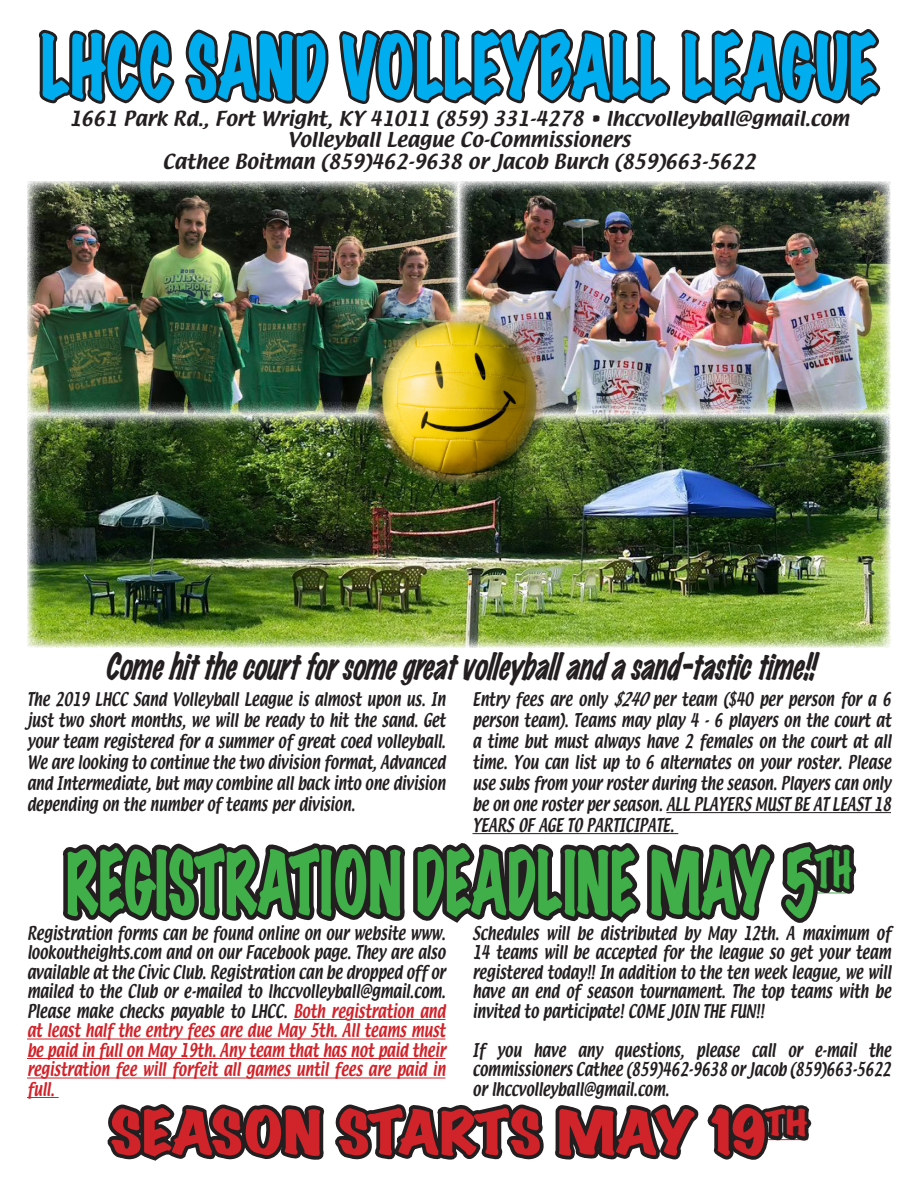
<style>
.page{position:relative;width:918px;height:1188px;background:#fff}
.page>*{position:absolute;margin:0;border:0;box-sizing:border-box;transform-origin:0 0}
.t1{font:78px "Marker Felt Wide";color:#40ae49;scale:.7 1}
.t2{font:78px "Marker Felt Wide";color:#00aeef;scale:.77 1}
.t3{font:54.6px "Marker Felt Wide";color:#d1232a;scale:1.14 1}
.t4{font:italic 33px "Marker Felt Wide";color:#231f20;scale:.77 1}
.t5{font:18px "Textile";color:#231f20}
.t6{font:16.5px/19.5px "Textile";color:#231f20;text-align:justify;scale:.78 1}
.s1{font-style:italic}
.s2{color:#d1232a}
</style>
<div class="page">
<img style="left:27px;top:181px;width:864px;height:466px">
<img style="left:35px;top:28px;width:848px;height:387px">
<svg style="left:58px;top:813px;width:804px;height:348px"></svg>
<img style="left:370px;top:309px;width:178px;height:177px;border-radius:87px">
<hr style="left:666px;top:812px;width:225px;height:1px;background:#231f20">
<hr style="left:472px;top:833px;width:206px;height:1px;background:#231f20">
<hr style="left:293px;top:1019px;width:153px;height:1px;background:#d1232a">
<hr style="left:27px;top:1039px;width:419px;height:1px;background:#d1232a">
<hr style="left:27px;top:1058px;width:419px;height:1px;background:#d1232a">
<hr style="left:27px;top:1078px;width:419px;height:1px;background:#d1232a">
<hr style="left:27px;top:1097px;width:32px;height:1px;background:#d1232a">
<p class="t2" style="left:41px;top:28px;width:1088px">LHCC SAND VOLLEYBALL LEAGUE</p>
<p class="t5" style="left:69px;top:106px;width:782px">1661 Park Rd., Fort Wright, KY 41011 (859) 331-4278 • lhccvolleyball@gmail.com</p>
<p class="t5" style="left:287px;top:127px;width:345px">Volleyball League Co-Commissioners</p>
<p class="t5" style="left:163px;top:149px;width:594px">Cathee Boitman (859)462-9638 or Jacob Burch (859)663-5622</p>
<p class="t4" style="left:104px;top:650px;width:935px">Comehitthecourtforsomeg reatvolley balland asand -tastictime!!</p>
<p class="t6" style="left:27px;top:689px;width:538px;line-height:21px">The 2019 LHCC Sand Volleyball League is almost upon us. In just two short months, we will be ready to hit the sand. Get your team registered for a summer of great coed volleyball.<br>We are looking to continue the two division format, Advanced and Intermediate, but may combine all back into one division depending on the number of teams per division.</p>
<p class="t6" style="left:472px;top:689px;width:538px;line-height:21px">Entry fees are only <span class="s1">$240</span> per team ($40 per person for a 6 person team). Teams may play 4 - 6 players on the court at a time but must always have 2 females on the court at all time. You can list up to 6 alternates on your roster. Please use subs from your roster during the season. Players can only be on one roster per season. ALL PLAYERS MUST BE AT LEAST 18<br>YEARS OF AGE TO PARTICIPATE.</p>
<p class="t1" style="left:66px;top:844px;width:1124px">REGISTRATION DEADLINE MAY 5<sup>TH</sup></p>
<p class="t6" style="left:27px;top:924px;width:538px">Registration forms can be found online on our website www. lookoutheights.com and on our Facebook page. They are also available at the Civic Club. Registration can be dropped off or mailed to the Club or e-mailed to lhccvolleyball@gmail.com.<br>Please make checks payable to LHCC. <span class="s2">Both registration and at least half the entry fees are due May 5th. All teams must be paid in full on May 19th. Any team that has not paid their registration fee will forfeit all games until fees are paid in full.</span></p>
<p class="t6" style="left:472px;top:924px;width:538px">Schedules will be distributed by May 12th. A maximum of 14 teams will be accepted for the league so get your team registered today!! In addition to the ten week league, we will have an end of season tournament. The top teams with be invited to participate! COME JOIN THE FUN!!</p>
<p class="t6" style="left:472px;top:1041px;width:538px">If you have any questions, please call or e-mail the commissioners Cathee (859)462-9638 or Jacob (859)663-5622 or lhccvolleyball@gmail.com.</p>
<p class="t3" style="left:110px;top:1105px;width:613px">SEASON STARTS MAY 19<sup>TH</sup></p>
</div>
